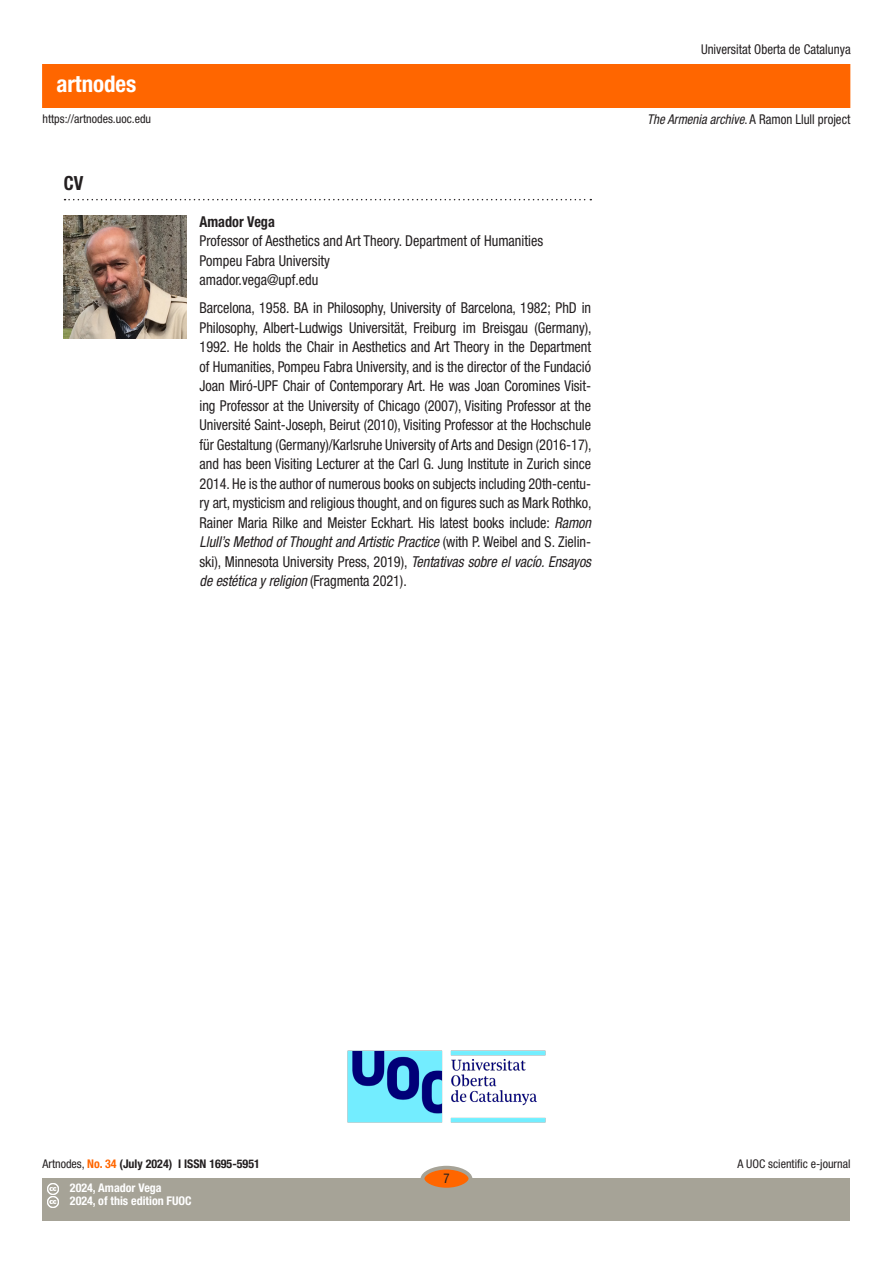
<style>
.page{position:relative;width:893px;height:1263px;background:#fff}
.page>*{position:absolute;margin:0;border:0;box-sizing:border-box;transform-origin:0 0}
.t1{font:700 condensed 22.95px "Helvetica Neue LT Std";color:#fff}
._04_CV{font:700 condensed 19.5px "Helvetica Neue LT Std";color:#231f20;scale:.95 1}
._04_CV_autor{font:condensed 15px/19.5px "Helvetica Neue LT Std";letter-spacing:-.005em;color:#231f20;text-align:justify;scale:.95 1}
._02_texto_base_1{font:condensed 15px "Helvetica Neue LT Std";color:#231f20;scale:.95 1}
._02_texto_base_1_F{font:condensed 15px "Helvetica Neue LT Std";color:#231f20;scale:.95 1}
._02_texto_base_1-2{font:700 condensed 15px "Helvetica Neue LT Std";color:#231f20;scale:.95 1}
.t2{font:condensed 13.5px "Helvetica Neue LT Std";color:#231f20;scale:.95 1}
.t3{font:condensed 12px "Helvetica Neue LT Std";color:#231f20}
.t4{font:700 condensed 12px "Helvetica Neue LT Std";color:#231f20}
.t5{font:700 condensed 12px/13.5px "Helvetica Neue LT Std";color:#fff}
.s1{font-style:italic}
.s2{font-weight:400}
.s3{color:#f60}
</style>
<div class="page">
<div style="left:43px;top:65px;width:807px;height:42px;background:#f60"></div>
<div style="left:43px;top:1178px;width:807px;height:42px;background:#a6a397"></div>
<div style="left:422px;top:1168px;width:48px;height:21px;background:#f60;border-radius:50%"></div>
<div style="left:421px;top:1166px;width:51px;height:25px;border:4px solid #a6a397;border-radius:50%"></div>
<svg style="left:47px;top:1183px;width:11px;height:25px"></svg>
<svg style="left:65px;top:199px;width:526px;height:1px"></svg>
<img style="left:347px;top:1050px;width:199px;height:73px">
<img style="left:64px;top:215px;width:123px;height:123px">
<h1 class="t1" style="left:56px;top:69px;width:81px">artnodes</h1>
<p class="t2" style="left:701px;top:42px;width:159px">Universitat Oberta de Catalunya</p>
<p class="t3" style="left:43px;top:112px;width:110px">https://artnodes.uoc.edu</p>
<p class="t2" style="left:647px;top:112px;width:215px"><span class="s1">The Armenia archive</span>. A Ramon Llull project</p>
<p class="_04_CV" style="left:64px;top:172px;width:22px">CV</p>
<p class="_02_texto_base_1-2" style="left:200px;top:212px;width:81px">Amador Vega</p>
<p class="_02_texto_base_1" style="left:200px;top:232px;width:363px">Professor of Aesthetics and Art Theory. Department of Humanities</p>
<p class="_02_texto_base_1" style="left:200px;top:252px;width:139px">Pompeu Fabra University</p>
<p class="_02_texto_base_1_F" style="left:200px;top:271px;width:126px">amador.vega@upf.edu</p>
<p class="_04_CV_autor" style="left:200px;top:298px;width:414px">Barcelona, 1958. BA in Philosophy, University of Barcelona, 1982; PhD in Philosophy, Albert-Ludwigs Universität, Freiburg im Breisgau (Germany), 1992. He holds the Chair in Aesthetics and Art Theory in the Department of Humanities, Pompeu Fabra University, and is the director of the Fundació Joan Miró-UPF Chair of Contemporary Art. He was Joan Coromines Visit&shy;ing Professor at the University of Chicago (2007), Visiting Professor at the Université Saint-Joseph, Beirut (2010), Visiting Professor at the Hochschule für Gestaltung (Germany)/Karlsruhe University of Arts and Design (2016-17), and has been Visiting Lecturer at the Carl G. Jung Institute in Zurich since 2014. He is the author of numerous books on subjects including 20th-centu&shy;ry art, mysticism and religious thought, and on figures such as Mark Rothko, Rainer Maria Rilke and Meister Eckhart. His latest books include: <span class="s1">Ramon Llull’s Method of Thought and Artistic Practice</span> (with P. Weibel and S. Zielin&shy;ski), Minnesota University Press, 2019), <span class="s1">Tentativas sobre el vacío. Ensayos de estética y religion</span> (Fragmenta 2021).</p>
<p class="t4" style="left:43px;top:1157px;width:219px"><span class="s2">Artnodes,</span> <span class="s3">No. 34</span> (July 2024) I ISSN 1695-5951</p>
<p class="t3" style="left:737px;top:1157px;width:115px">A UOC scientific e-journal</p>
<p class="t5" style="left:70px;top:1181px;width:123px">2024, Amador Vega<br>2024, of this edition FUOC</p>
<p class="t2" style="left:443px;top:1171px;width:8px">7</p>
</div>
